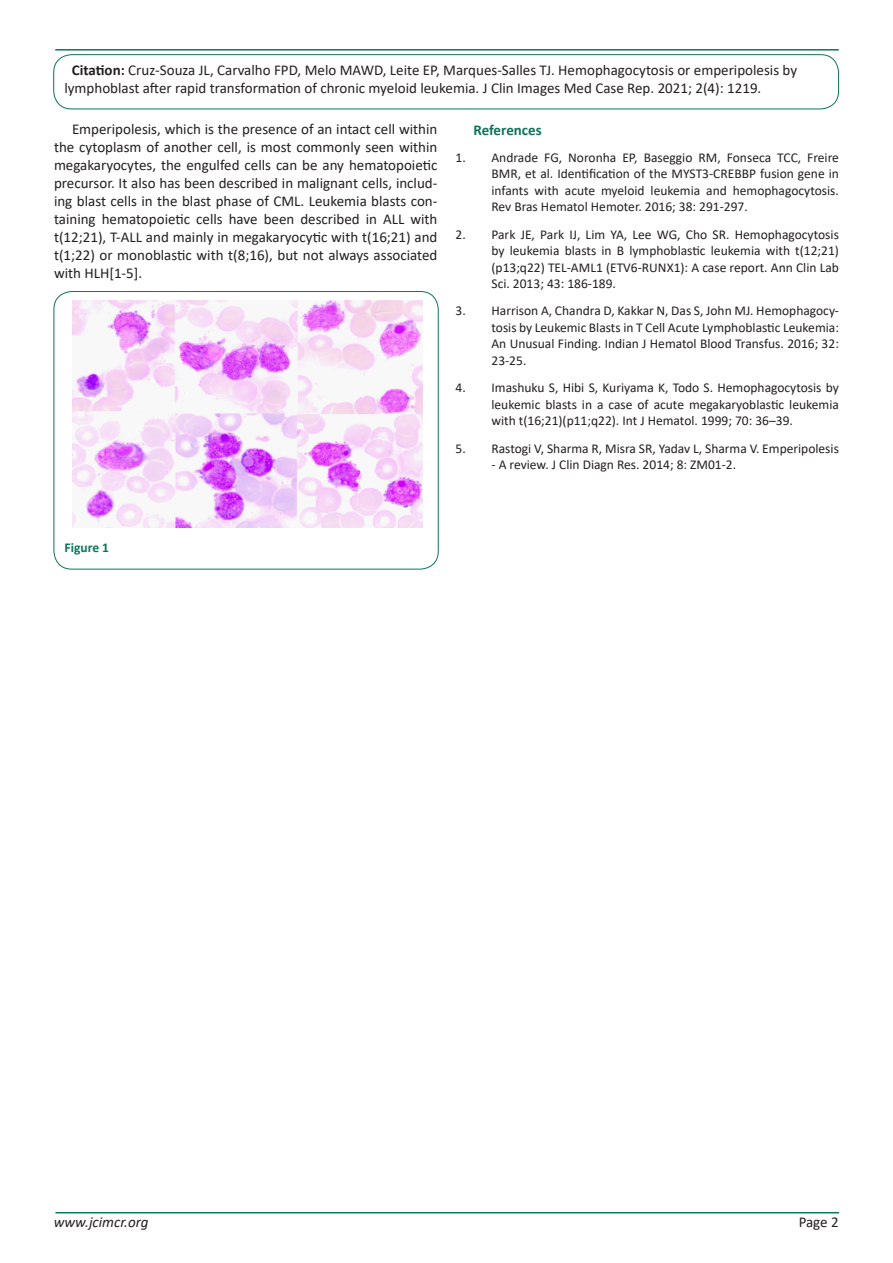
<style>
.page{position:relative;width:893px;height:1263px;background:#fff}
.page>*{position:absolute;margin:0;border:0;box-sizing:border-box;transform-origin:0 0}
.t1{font:15px/18px "Calibri";color:#231f20}
.t2{font:italic 15px "Calibri";color:#231f20}
.Normal__Web{font:700 15px "Calibri";color:#0a755b}
.t3{font:13.5px/16.5px "Calibri";color:#231f20;text-align:justify}
.t4{font:700 13.5px "Calibri";color:#0a755b}
.s1{font-weight:700}
</style>
<div class="page">
<hr style="left:55px;top:1212px;width:784px;height:1px;background:#0a755b">
<hr style="left:55px;top:49px;width:784px;height:2px;background:#0a755b">
<div style="left:53px;top:54px;width:786px;height:55px;border:1px solid #0a755b;border-radius:18px"></div>
<div style="left:54px;top:291px;width:384px;height:278px;border:1px solid #0a755b;border-radius:18px"></div>
<img style="left:72px;top:301px;width:350px;height:226px">
<p class="t1" style="left:64px;top:61px;width:734px;text-indent:8px"><span class="s1">Citation:</span> Cruz-Souza JL, Carvalho FPD, Melo MAWD, Leite EP, Marques-Salles TJ. Hemophagocytosis or emperipolesis by lymphoblast after rapid transformation of chronic myeloid leukemia. J Clin Images Med Case Rep. 2021; 2(4): 1219.</p>
<p class="t1" style="left:54px;top:119px;width:385px;text-align:justify;text-indent:18px">Emperipolesis, which is the presence of an intact cell within the cytoplasm of another cell, is most commonly seen within megakaryocytes, the engulfed cells can be any hematopoietic precursor. It also has been described in malignant cells, includ&shy;ing blast cells in the blast phase of CML. Leukemia blasts con&shy;taining hematopoietic cells have been described in ALL with t(12;21), T-ALL and mainly in megakaryocytic with t(16;21) and t(1;22) or monoblastic with t(8;16), but not always associated with HLH[1-5].</p>
<p class="Normal__Web" style="left:473px;top:119px;width:70px">References</p>
<p class="t3" style="left:491px;top:149px;width:349px;text-indent:-36px">1. Andrade FG, Noronha EP, Baseggio RM, Fonseca TCC, Freire BMR, et al. Identification of the MYST3-CREBBP fusion gene in infants with acute myeloid leukemia and hemophagocytosis.<br>Rev Bras Hematol Hemoter. 2016; 38: 291-297.</p>
<p class="t3" style="left:491px;top:226px;width:349px;text-indent:-36px">2. Park JE, Park IJ, Lim YA, Lee WG, Cho SR. Hemophagocytosis by leukemia blasts in B lymphoblastic leukemia with t(12;21) (p13;q22) TEL-AML1 (ETV6-RUNX1): A case report. Ann Clin Lab Sci. 2013; 43: 186-189.</p>
<p class="t3" style="left:491px;top:302px;width:349px;text-indent:-36px">3. Harrison A, Chandra D, Kakkar N, Das S, John MJ. Hemophagocy&shy;tosis by Leukemic Blasts in T Cell Acute Lymphoblastic Leukemia:<br>An Unusual Finding. Indian J Hematol Blood Transfus. 2016; 32:<br>23-25.</p>
<p class="t3" style="left:491px;top:379px;width:349px;text-indent:-36px">4. Imashuku S, Hibi S, Kuriyama K, Todo S. Hemophagocytosis by leukemic blasts in a case of acute megakaryoblastic leukemia with t(16;21)(p11;q22). Int J Hematol. 1999; 70: 36–39.</p>
<p class="t3" style="left:455px;top:439px;width:385px">5. Rastogi V, Sharma R, Misra SR, Yadav L, Sharma V. Emperipolesis</p>
<p class="t3" style="left:491px;top:456px;width:246px">- A review. J Clin Diagn Res. 2014; 8: ZM01-2.</p>
<p class="t4" style="left:65px;top:538px;width:46px">Figure 1</p>
<p class="t2" style="left:54px;top:1211px;width:96px">www.jcimcr.org</p>
<p class="t1" style="left:799px;top:1212px;width:42px">Page 2</p>
</div>
